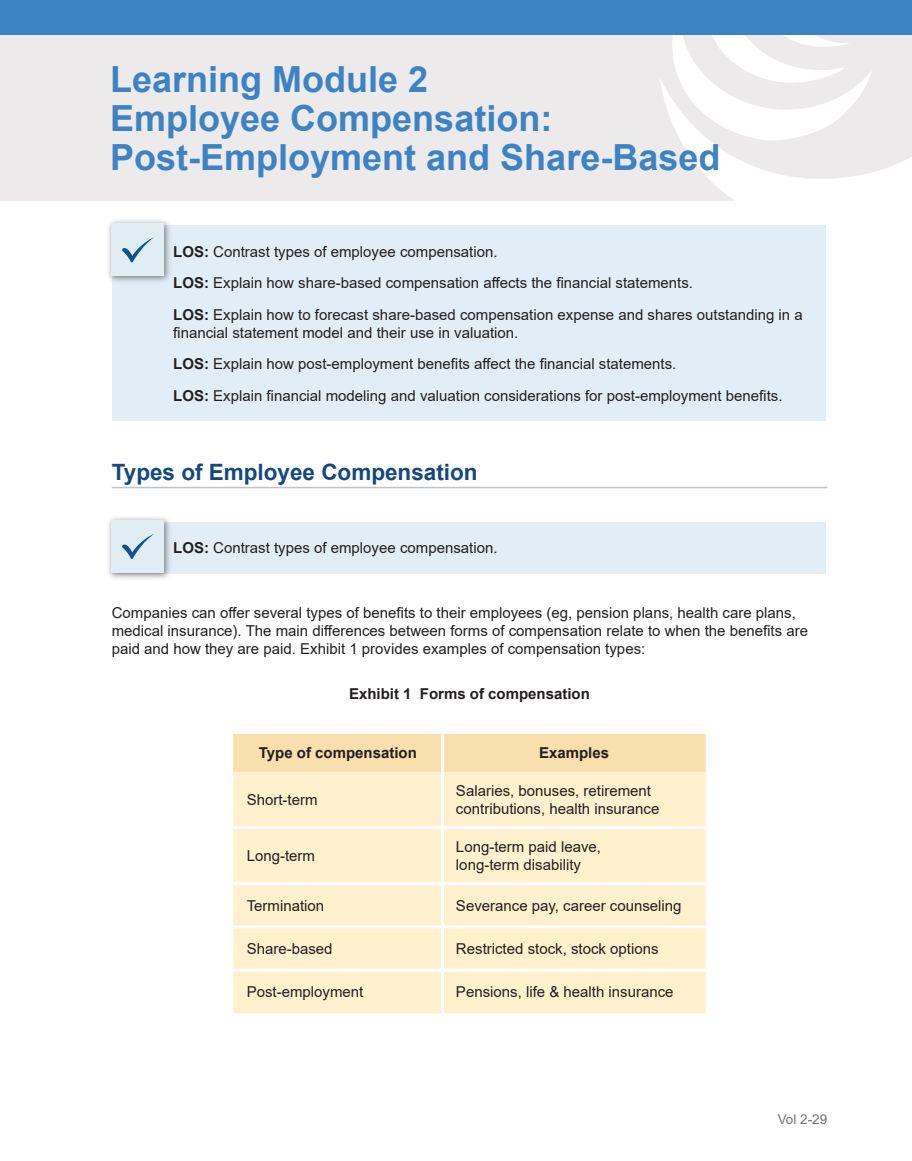
<style>
.page{position:relative;width:912px;height:1161px;background:#fff}
.page>*{position:absolute;margin:0;border:0;box-sizing:border-box;transform-origin:0 0}
.t1{font:700 36px/39px "Arial";color:#3d83c4}
.t2{font:700 22.5px "Arial";color:#144880}
.t3{font:15px/31.5px "Arial";color:#231f20}
.t4{font:700 15px "Arial";color:#231f20}
.t5{font:13.5px "Arial";color:#707478}
.s1{font-weight:700}
</style>
<div class="page">
<svg style="left:0;top:34px;width:912px;height:167px;background:#ecebeb"></svg>
<div style="left:0;top:0;width:912px;height:34px;background:#3d83c4"></div>
<hr style="left:112px;top:487px;width:715px;height:1px;background:#c0c3c7">
<div style="left:112px;top:225px;width:714px;height:196px;background:#e2eef7"></div>
<div style="left:112px;top:522px;width:714px;height:51px;background:#e2eef7"></div>
<div style="left:233px;top:734px;width:473px;height:38px;background:#f9deae"></div>
<div style="left:233px;top:772px;width:473px;height:241px;background:#fff1cd"></div>
<hr style="left:441px;top:772px;width:3px;height:54px;background:#fff">
<hr style="left:233px;top:826px;width:209px;height:3px;background:#fff">
<hr style="left:442px;top:826px;width:264px;height:3px;background:#fff">
<hr style="left:441px;top:829px;width:3px;height:53px;background:#fff">
<hr style="left:233px;top:882px;width:209px;height:3px;background:#fff">
<hr style="left:442px;top:882px;width:264px;height:3px;background:#fff">
<hr style="left:441px;top:885px;width:3px;height:40px;background:#fff">
<hr style="left:233px;top:925px;width:209px;height:3px;background:#fff">
<hr style="left:442px;top:925px;width:264px;height:3px;background:#fff">
<hr style="left:441px;top:928px;width:3px;height:41px;background:#fff">
<hr style="left:233px;top:969px;width:209px;height:3px;background:#fff">
<hr style="left:442px;top:969px;width:264px;height:3px;background:#fff">
<hr style="left:441px;top:972px;width:3px;height:41px;background:#fff">
<hr style="left:441px;top:734px;width:3px;height:38px;background:#fff">
<img style="left:108px;top:220px;width:62px;height:62px">
<div style="left:111px;top:223px;width:52px;height:53px;background:#e1edf5"></div>
<svg style="left:122px;top:237px;width:32px;height:26px"></svg>
<img style="left:108px;top:517px;width:66px;height:62px">
<div style="left:111px;top:520px;width:52px;height:52px;background:#e1edf5"></div>
<svg style="left:122px;top:534px;width:32px;height:25px"></svg>
<h1 class="t1" style="left:110px;top:60px;width:612px">Learning Module 2<br>Employee Compensation:<br>Post-Employment and Share-Based</h1>
<p class="t3" style="left:173px;top:236px;width:631px"><span class="s1">LOS:</span> Contrast types of employee compensation.<br><span class="s1">LOS:</span> Explain how share-based compensation affects the financial statements.<br><span class="s1">LOS:</span> Explain how to forecast share-based compensation expense and shares outstanding in a</p>
<p class="t3" style="left:173px;top:317px;width:611px">financial statement model and their use in valuation.<br><span class="s1">LOS:</span> Explain how post-employment benefits affect the financial statements.<br><span class="s1">LOS:</span> Explain financial modeling and valuation considerations for post-employment benefits.</p>
<h2 class="t2" style="left:112px;top:456px;width:367px">Types of Employee Compensation</h2>
<p class="t3" style="left:173px;top:532px;width:326px"><span class="s1">LOS:</span> Contrast types of employee compensation.</p>
<p class="t3" style="left:112px;top:604px;width:698px;line-height:18px">Companies can offer several types of benefits to their employees (eg, pension plans, health care plans, medical insurance). The main differences between forms of compensation relate to when the benefits are paid and how they are paid. Exhibit 1 provides examples of compensation types:</p>
<p class="t4" style="left:349px;top:684px;width:242px">Exhibit 1 Forms of compensation</p>
<p class="t4" style="left:259px;top:743px;width:160px">Type of compensation</p>
<p class="t4" style="left:539px;top:743px;width:72px">Examples</p>
<p class="t3" style="left:247px;top:784px;width:72px">Short-term</p>
<p class="t3" style="left:456px;top:782px;width:205px;line-height:18px">Salaries, bonuses, retirement contributions, health insurance</p>
<p class="t3" style="left:247px;top:840px;width:70px">Long-term</p>
<p class="t3" style="left:456px;top:838px;width:147px;line-height:18px">Long-term paid leave, long-term disability</p>
<p class="t3" style="left:247px;top:890px;width:79px">Termination</p>
<p class="t3" style="left:456px;top:890px;width:227px">Severance pay, career counseling</p>
<p class="t3" style="left:247px;top:933px;width:87px">Share-based</p>
<p class="t3" style="left:456px;top:933px;width:204px">Restricted stock, stock options</p>
<p class="t3" style="left:247px;top:976px;width:118px">Post-employment</p>
<p class="t3" style="left:456px;top:976px;width:219px">Pensions, life &amp; health insurance</p>
<p class="t5" style="left:778px;top:1110px;width:51px">Vol 2-29</p>
</div>
